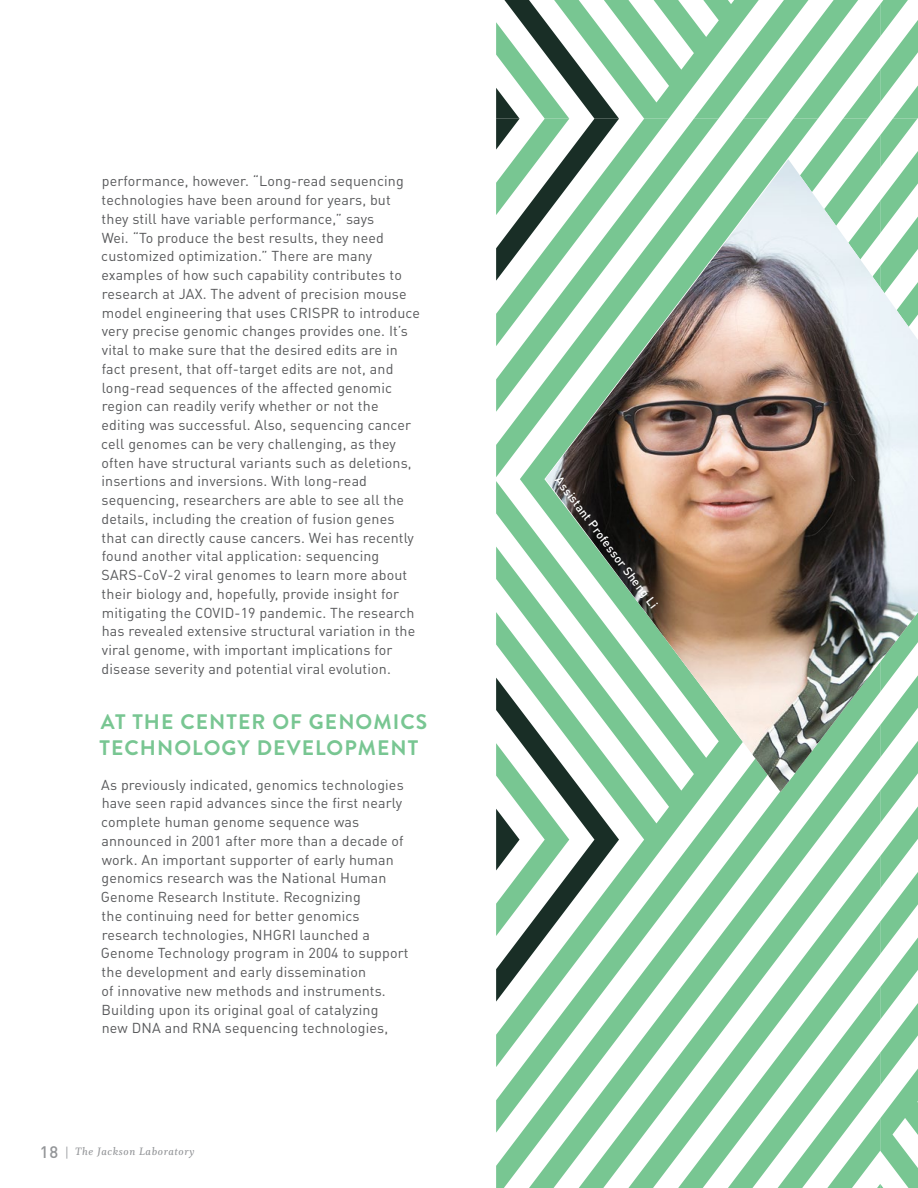
<style>
.page{position:relative;width:918px;height:1188px;background:#fff}
.page>*{position:absolute;margin:0;border:0;box-sizing:border-box;transform-origin:0 0}
.t1{font:700 21px/25.5px "Brandon Grotesque";letter-spacing:.05em;color:#78c692}
.t2{font:14.25px/18.8px "DINOT";letter-spacing:.01em;color:#58595b}
.t3{font:500 12px "DINOT";color:#fff}
.t4{font:12px "Whitman Semibold Italic Os F";letter-spacing:.05em;color:#939598}
.s1{font-family:"DINOT";font-weight:500;font-size:16.5px}
</style>
<div class="page">
<svg style="left:496px;top:0;width:422px;height:1188px"></svg>
<img style="left:545px;top:159px;width:373px;height:633px">
<p class="t2" style="left:101px;top:172px;width:320px">performance, however. “Long-read sequencing technologies have been around for years, but they still have variable performance,” says<br>Wei. “To produce the best results, they need customized optimization.” There are many examples of how such capability contributes to research at JAX. The advent of precision mouse model engineering that uses CRISPR to introduce very precise genomic changes provides one. It’s vital to make sure that the desired edits are in fact present, that off‑target edits are not, and long-read sequences of the affected genomic region can readily verify whether or not the editing was successful. Also, sequencing cancer cell genomes can be very challenging, as they often have structural variants such as deletions, insertions and inversions. With long-read sequencing, researchers are able to see all the details, including the creation of fusion genes that can directly cause cancers. Wei has recently found another vital application: sequencing SARS-CoV-2 viral genomes to learn more about their biology and, hopefully, provide insight for mitigating the COVID-19 pandemic. The research has revealed extensive structural variation in the viral genome, with important implications for disease severity and potential viral evolution.</p>
<h1 class="t1" style="left:100px;top:709px;width:329px">AT THE CENTER OF GENOMICS<br>TECHNOLOGY DEVELOPMENT</h1>
<p class="t2" style="left:101px;top:775px;width:309px">As previously indicated, genomics technologies have seen rapid advances since the first nearly complete human genome sequence was announced in 2001 after more than a decade of work. An important supporter of early human genomics research was the National Human Genome Research Institute. Recognizing<br>the continuing need for better genomics research technologies, NHGRI launched a Genome Technology program in 2004 to support the development and early dissemination<br>of innovative new methods and instruments.<br>Building upon its original goal of catalyzing<br>new DNA and RNA sequencing technologies,</p>
<p class="t4" style="left:40px;top:1145px;width:156px"><span class="s1">18</span> | The Jackson Laboratory</p>
<p class="t3" style="left:564px;top:473px;width:163px;rotate:53deg">Assistant Professor Sheng Li</p>
</div>
